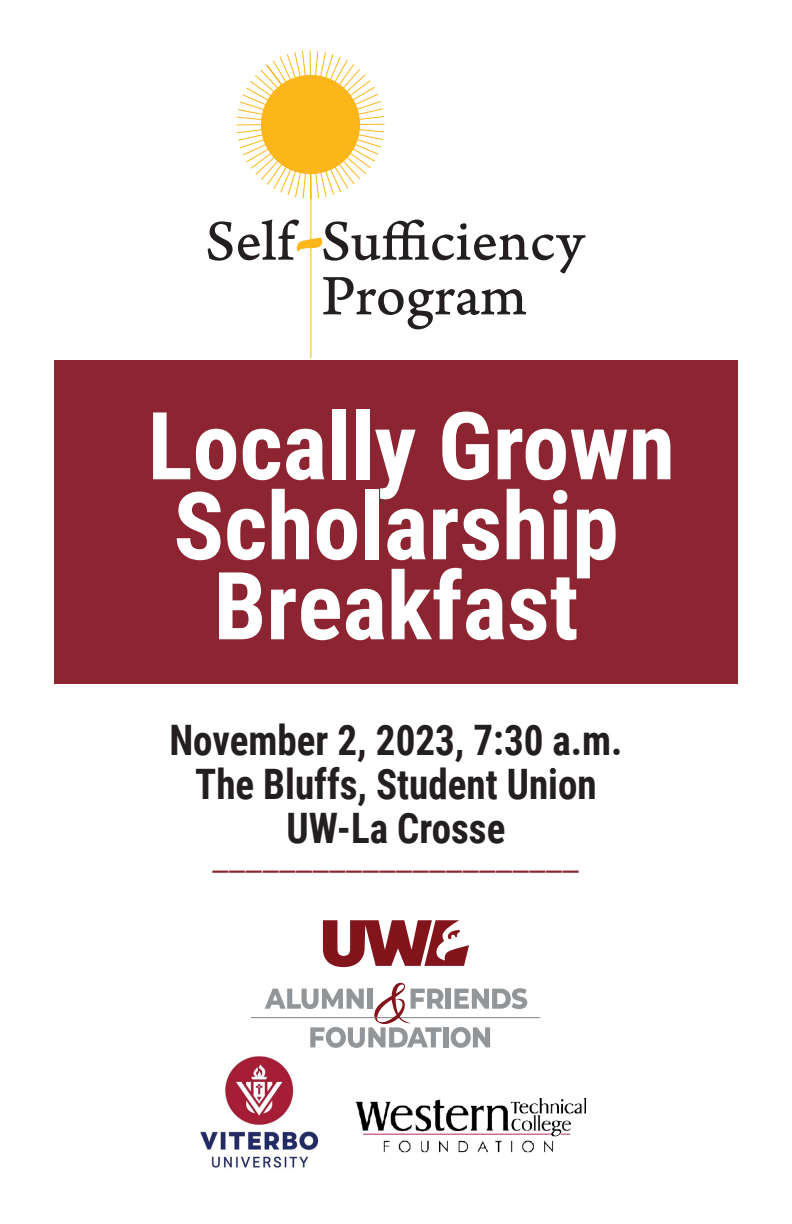
<style>
.page{position:relative;width:792px;height:1224px;background:#fff}
.page>*{position:absolute;margin:0;border:0;box-sizing:border-box;transform-origin:0 0}
.t1{font:700 94px/80px "Roboto Condensed";color:#fff;text-align:center}
.t2{font:700 42px "Roboto Condensed";color:#231f20;scale:.93 1}
.t3{font:300 42px "Roboto Condensed";color:#8d2431;scale:.93 1}
</style>
<div class="page">
<svg style="left:236px;top:51px;width:149px;height:307px"></svg>
<svg style="left:260px;top:74px;width:101px;height:101px"></svg>
<svg style="left:208px;top:220px;width:377px;height:109px"></svg>
<img style="left:200px;top:1056px;width:119px;height:113px">
<img style="left:355px;top:1099px;width:230px;height:54px">
<div style="left:54px;top:360px;width:684px;height:324px;background:#8d2431"></div>
<svg style="left:323px;top:920px;width:146px;height:47px"></svg>
<hr style="left:252px;top:1017px;width:288px;height:1px;background:#939698">
<div style="left:446px;top:989px;width:5px;height:20px;background:#939698"></div>
<svg style="left:455px;top:988px;width:72px;height:21px"></svg>
<div style="left:443px;top:1027px;width:5px;height:20px;background:#939698"></div>
<svg style="left:451px;top:1027px;width:39px;height:21px"></svg>
<svg style="left:265px;top:983px;width:179px;height:65px"></svg>
<p class="t1" style="left:148px;top:402px;width:529px">Locally Grown<br>Scholarship<br>Breakfast</p>
<p class="t2" style="left:169px;top:711px;width:489px">November 2, 2023, 7:30 a.m.</p>
<p class="t2" style="left:195px;top:755px;width:433px">The Bluffs, Student Union</p>
<p class="t2" style="left:287px;top:799px;width:237px">UW-La Crosse</p>
<p class="t3" style="left:210px;top:843px;width:402px">––––––––––––––––––––––</p>
</div>
